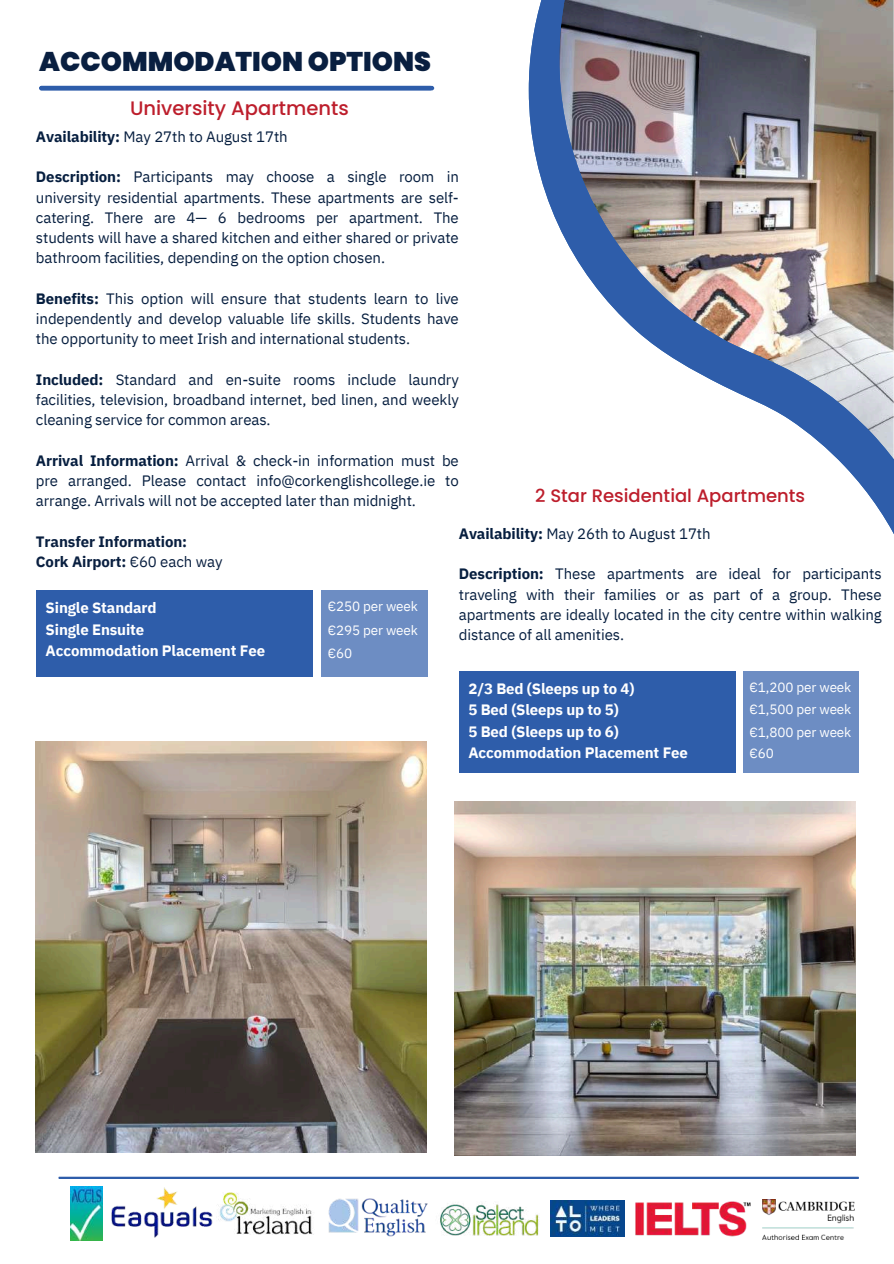
<style>
.page{position:relative;width:894px;height:1264px;background:#fff}
.page>*{position:absolute;margin:0;border:0;box-sizing:border-box;transform-origin:0 0}
.t1{font:900 27px "Poppins";color:#091f40}
.t2{font:500 19.5px "Poppins";color:#bd1e2c}
.t3{font:500 18px "Poppins";color:#bd1e2c}
.t4{font:15px/20.2px "IBM Plex Sans";letter-spacing:-.005em;color:#061e3f;text-align:justify}
.t5{font:700 15px/21.3px "IBM Plex Sans";letter-spacing:-.01em;color:#fff}
.t6{font:700 15px/20.2px "IBM Plex Sans";letter-spacing:-.005em;color:#091f40}
.t7{font:13.5px/23.7px "IBM Plex Sans";letter-spacing:-.01em;color:#fff;text-align:justify}
.s1{font-weight:700}
.s2{font-weight:400}
</style>
<div class="page">
<img style="left:528px;top:0;width:365px;height:533px">
<svg style="left:471px;top:772px;width:240px;height:30px"></svg>
<hr style="left:39px;top:86px;width:395px;height:4px;background:#2e5daa;border-radius:2px">
<svg style="left:58px;top:1176px;width:800px;height:2px;background:#7896c8"></svg>
<img style="left:111px;top:1187px;width:102px;height:51px">
<img style="left:218px;top:1192px;width:95px;height:42px">
<img style="left:328px;top:1198px;width:99px;height:38px">
<img style="left:70px;top:1186px;width:33px;height:54px">
<img style="left:762px;top:1199px;width:92px;height:40px">
<img style="left:440px;top:1204px;width:99px;height:32px">
<img style="left:550px;top:1200px;width:74px;height:36px">
<img style="left:635px;top:1201px;width:115px;height:36px">
<div style="left:36px;top:590px;width:276px;height:87px;background:#2e5daa"></div>
<div style="left:321px;top:590px;width:106px;height:87px;background:#6d8dc3"></div>
<div style="left:458px;top:671px;width:277px;height:101px;background:#2e5daa"></div>
<div style="left:743px;top:671px;width:115px;height:101px;background:#6d8dc3"></div>
<img style="left:36px;top:741px;width:390px;height:411px">
<img style="left:455px;top:802px;width:400px;height:353px">
<h1 class="t1" style="left:39px;top:43px;width:393px">ACCOMMODATION OPTIONS</h1>
<h2 class="t2" style="left:130px;top:95px;width:220px">University Apartments</h2>
<p class="t4" style="left:36px;top:126px;width:253px"><span class="s1">Availability:</span> May 27th to August 17th</p>
<p class="t4" style="left:36px;top:166px;width:424px"><span class="s1">Description:</span> Participants may choose a single room in university residential apartments. These apartments are self&shy;catering. There are 4— 6 bedrooms per apartment. The students will have a shared kitchen and either shared or private bathroom facilities, depending on the option chosen.</p>
<p class="t4" style="left:36px;top:288px;width:424px"><span class="s1">Benefits:</span> This option will ensure that students learn to live independently and develop valuable life skills. Students have the opportunity to meet Irish and international students.</p>
<p class="t4" style="left:36px;top:369px;width:424px"><span class="s1">Included:</span> Standard and en-suite rooms include laundry facilities, television, broadband internet, bed linen, and weekly cleaning service for common areas.</p>
<p class="t4" style="left:36px;top:450px;width:424px"><span class="s1">Arrival Information:</span> Arrival &amp; check-in information must be pre arranged. Please contact info@corkenglishcollege.ie to arrange. Arrivals will not be accepted later than midnight.</p>
<p class="t6" style="left:36px;top:531px;width:188px">Transfer Information:<br>Cork Airport: <span class="s2">€60 each way</span></p>
<p class="t3" style="left:535px;top:483px;width:271px">2 Star Residential Apartments</p>
<p class="t4" style="left:458px;top:523px;width:253px"><span class="s1">Availability:</span> May 26th to August 17th</p>
<p class="t4" style="left:458px;top:563px;width:424px"><span class="s1">Description:</span> These apartments are ideal for participants traveling with their families or as part of a group. These apartments are ideally located in the city centre within walking distance of all amenities.</p>
<p class="t7" style="left:327px;top:594px;width:92px">€250 per week €295 per week €60</p>
<p class="t5" style="left:46px;top:597px;width:221px">Single Standard<br>Single Ensuite<br>Accommodation Placement Fee</p>
<p class="t5" style="left:468px;top:677px;width:167px">2/3 Bed (Sleeps up to 4)</p>
<p class="t7" style="left:749px;top:675px;width:103px">€1,200 per week</p>
<p class="t5" style="left:468px;top:699px;width:221px">5 Bed (Sleeps up to 5)<br>5 Bed (Sleeps up to 6)<br>Accommodation Placement Fee</p>
<p class="t7" style="left:749px;top:698px;width:103px;line-height:22.5px">€1,500 per week €1,800 per week</p>
<p class="t7" style="left:749px;top:741px;width:26px">€60</p>
</div>
